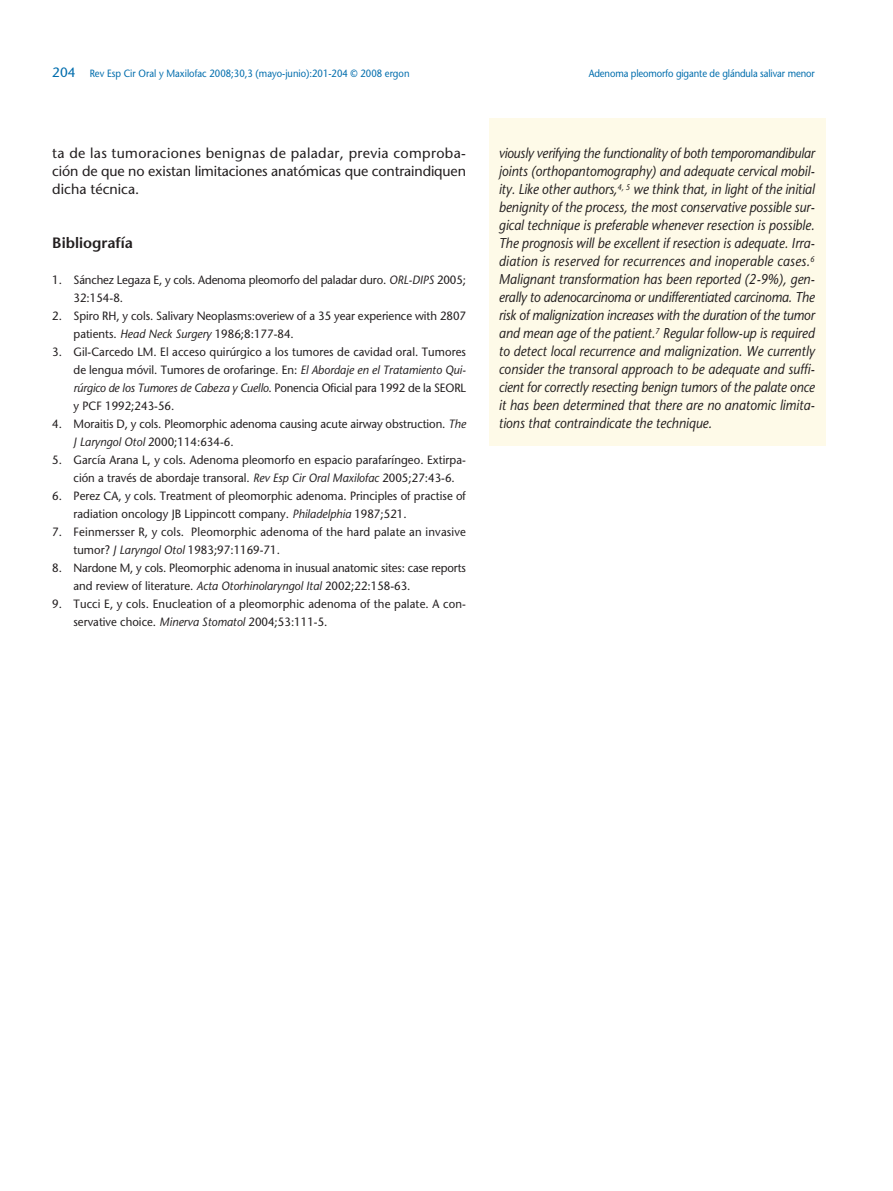
<style>
.page{position:relative;width:893px;height:1191px;background:#fff}
.page>*{position:absolute;margin:0;border:0;box-sizing:border-box;transform-origin:0 0}
.t1{font:600 15px "Stone Sans";color:#231f20}
.t2{font:italic 14.25px/18px "Stone Sans";color:#231f20;text-align:justify;scale:.9 1}
.t3{font:14.25px/18px "Stone Sans";letter-spacing:-.01em;color:#231f20;text-align:justify}
.t4{font:12px/18px "Stone Sans";color:#231f20;scale:.95 1}
.t5{font:10.5px "Stone Sans";color:#006dad;scale:.9 1}
.s1{font-size:13.5px}
.s2{font-style:italic}
</style>
<div class="page">
<div style="left:489px;top:118px;width:337px;height:328px;background:#fefae8"></div>
<p class="t5" style="left:52px;top:69px;width:398px"><span class="s1">204</span> Rev Esp Cir Oral y Maxilofac 2008;30,3 (mayo-junio):201-204 © 2008 ergon</p>
<p class="t5" style="left:589px;top:69px;width:253px">Adenoma pleomorfo gigante de glándula salivar menor</p>
<p class="t3" style="left:52px;top:145px;width:415px">ta de las tumoraciones benignas de paladar, previa comproba&shy;ción de que no existan limitaciones anatómicas que contraindiquen dicha técnica.</p>
<p class="t1" style="left:52px;top:236px;width:82px">Bibliografía</p>
<p class="t4" style="left:74px;top:272px;width:415px;text-indent:-21px">1. Sánchez Legaza E, y cols. Adenoma pleomorfo del paladar duro. <span class="s2">ORL-DIPS</span> 2005;<br>32:154-8.</p>
<p class="t4" style="left:74px;top:308px;width:415px;text-indent:-21px">2. Spiro RH, y cols. Salivary Neoplasms:overiew of a 35 year experience with 2807 patients. <span class="s2">Head Neck Surgery</span> 1986;8:177-84.</p>
<p class="t4" style="left:74px;top:344px;width:415px;text-align:justify;text-indent:-21px">3. Gil-Carcedo LM. El acceso quirúrgico a los tumores de cavidad oral. Tumores de lengua móvil. Tumores de orofaringe<span class="s2">.</span> En: <span class="s2">El Abordaje en el Tratamiento Qui&shy;rúrgico de los Tumores de Cabeza y Cuello</span>. Ponencia Oficial para 1992 de la SEORL y PCF 1992;243-56.</p>
<p class="t4" style="left:74px;top:416px;width:415px;text-indent:-21px">4. Moraitis D, y cols. Pleomorphic adenoma causing acute airway obstruction. <span class="s2">The<br>J Laryngol Otol</span> 2000;114:634-6.</p>
<p class="t4" style="left:74px;top:452px;width:415px;text-indent:-21px">5. García Arana L, y cols. Adenoma pleomorfo en espacio parafaríngeo. Extirpa&shy;ción a través de abordaje transoral. <span class="s2">Rev Esp Cir Oral Maxilofac</span> 2005;27:43-6.</p>
<p class="t4" style="left:74px;top:488px;width:415px;text-indent:-21px">6. Perez CA, y cols. Treatment of pleomorphic adenoma. Principles of practise of radiation oncology JB Lippincott company. <span class="s2">Philadelphia</span> 1987;521.</p>
<p class="t4" style="left:74px;top:524px;width:415px;text-indent:-21px">7. Feinmersser R, y cols. Pleomorphic adenoma of the hard palate an invasive tumor? <span class="s2">J Laryngol Otol</span> 1983;97:1169-71.</p>
<p class="t4" style="left:74px;top:560px;width:415px;text-indent:-21px">8. Nardone M, y cols. Pleomorphic adenoma in inusual anatomic sites: case reports and review of literature. <span class="s2">Acta Otorhinolaryngol Ital</span> 2002;22:158-63.</p>
<p class="t4" style="left:74px;top:596px;width:415px;text-indent:-21px">9. Tucci E, y cols. Enucleation of a pleomorphic adenoma of the palate. A con&shy;servative choice. <span class="s2">Minerva Stomatol</span> 2004;53:111-5.</p>
<p class="t2" style="left:499px;top:145px;width:352px">viously verifying the functionality of both temporomandibular joints (orthopantomography) and adequate cervical mobil&shy;ity. Like other authors,<sup>4,</sup> <sup>5</sup> we think that, in light of the initial benignity of the process, the most conservative possible sur&shy;gical technique is preferable whenever resection is possible.<br>The prognosis will be excellent if resection is adequate. Irra&shy;diation is reserved for recurrences and inoperable cases.<sup>6<br></sup>Malignant transformation has been reported (2-9%), gen&shy;erally to adenocarcinoma or undifferentiated carcinoma. The risk of malignization increases with the duration of the tumor and mean age of the patient.<sup>7</sup> Regular follow-up is required to detect local recurrence and malignization. We currently consider the transoral approach to be adequate and suffi&shy;cient for correctly resecting benign tumors of the palate once it has been determined that there are no anatomic limita&shy;tions that contraindicate the technique.</p>
</div>
